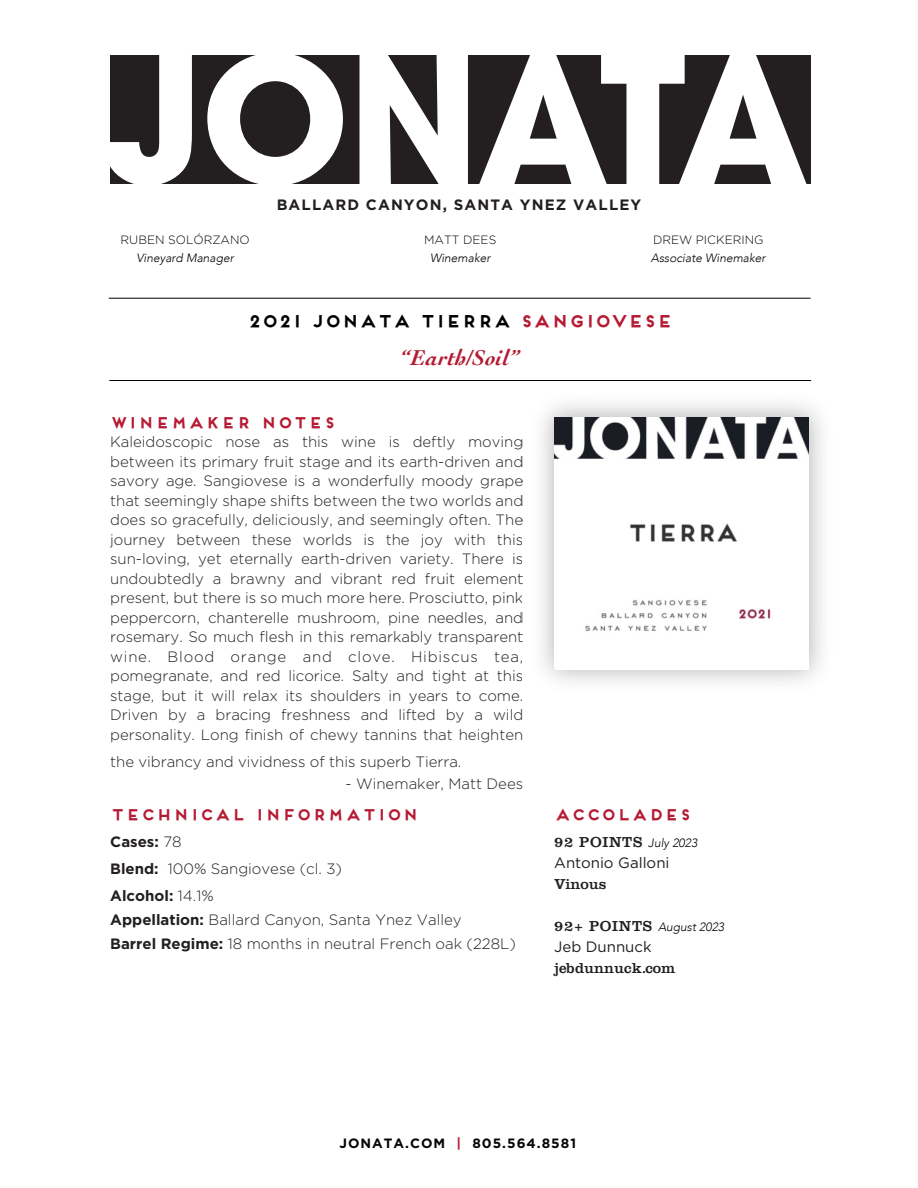
<style>
.page{position:relative;width:918px;height:1188px;background:#fff}
.page>*{position:absolute;margin:0;border:0;box-sizing:border-box;transform-origin:0 0}
.t1{font:italic 700 22.5px "Cochin";letter-spacing:.01em;color:#b51b33}
.t2{font:700 16.5px "Frontage";color:#000}
.t3{font:300 15px/19.5px "Gotham";letter-spacing:-.005em;color:#231f20}
.t4{font:700 15px "Frontage";letter-spacing:.05em;color:#b51b33}
.t5{font:700 15px "Gotham";letter-spacing:.075em;color:#231f20}
.t6{font:15px "Gotham";color:#231f20}
.t7{font:15px "Clarendon LT Std";color:#231f20}
.t8{font:15px "Clarendon LT Std";letter-spacing:.05em;color:#231f20}
.t9{font:700 13.5px "Gotham";letter-spacing:.075em;color:#050504}
.t10{font:italic 300 12px "Avenir";color:#000}
.t11{font:300 12px "Gotham";color:#000}
.s1{color:#b51b33}
.s2{font-weight:700}
.s3{font-family:"Avenir";font-weight:300;font-style:italic;font-size:12px;color:#000}
.s4{font-family:"Clarendon LT Std";font-weight:400;font-style:normal;font-size:15px;color:#231f20}
</style>
<div class="page">
<div style="left:110px;top:55px;width:701px;height:128px;background:#231f20"></div>
<svg style="left:110px;top:55px;width:82px;height:129px"></svg>
<svg style="left:207px;top:55px;width:136px;height:129px"></svg>
<svg style="left:360px;top:55px;width:108px;height:129px"></svg>
<svg style="left:479px;top:55px;width:328px;height:129px"></svg>
<hr style="left:109px;top:298px;width:702px;height:1px;background:#000">
<hr style="left:109px;top:380px;width:702px;height:1px;background:#000">
<img style="left:541px;top:403px;width:281px;height:279px">
<img style="left:555px;top:417px;width:254px;height:253px">
<p class="t11" style="left:121px;top:232px;width:131px">RUBEN SOLÓRZANO</p>
<p class="t10" style="left:137px;top:251px;width:99px">Vineyard Manager</p>
<p class="t5" style="left:277px;top:195px;width:366px">BALLARD CANYON, SANTA YNEZ VALLEY</p>
<p class="t11" style="left:424px;top:232px;width:74px">MATT DEES</p>
<p class="t10" style="left:430px;top:251px;width:62px">Winemaker</p>
<p class="t11" style="left:653px;top:232px;width:112px">DREW PICKERING</p>
<p class="t10" style="left:651px;top:251px;width:116px">Associate Winemaker</p>
<p class="t2" style="left:248px;top:311px;width:426px">2021 JONATA TIERRA <span class="s1">SANGIOVESE</span></p>
<h1 class="t1" style="left:400px;top:343px;width:121px">“Earth/Soil”</h1>
<p class="t4" style="left:110px;top:413px;width:226px">WINEMAKER NOTES</p>
<p class="t3" style="left:110px;top:432px;width:415px;text-align:justify">Kaleidoscopic nose as this wine is deftly moving between its primary fruit stage and its earth-driven and savory age. Sangiovese is a wonderfully moody grape that seemingly shape shifts between the two worlds and does so gracefully, deliciously, and seemingly often. The journey between these worlds is the joy with this sun-loving, yet eternally earth-driven variety. There is undoubtedly a brawny and vibrant red fruit element present, but there is so much more here. Prosciutto, pink peppercorn, chanterelle mushroom, pine needles, and rosemary. So much flesh in this remarkably transparent wine. Blood orange and clove. Hibiscus tea, pomegranate, and red licorice. Salty and tight at this stage, but it will relax its shoulders in years to come.<br>Driven by a bracing freshness and lifted by a wild personality. Long finish of chewy tannins that heighten</p>
<p class="t3" style="left:110px;top:751px;width:353px">the vibrancy and vividness of this superb Tierra.</p>
<p class="t3" style="left:346px;top:774px;width:179px">- Winemaker, Matt Dees</p>
<p class="t4" style="left:110px;top:806px;width:310px">TECHNICAL INFORMATION</p>
<p class="t3" style="left:110px;top:828px;width:233px;line-height:27px"><span class="s2">Cases:</span> 78<br><span class="s2">Blend:</span> 100% Sangiovese (cl. 3)<br><span class="s2">Alcohol:</span> 14.1%</p>
<p class="t3" style="left:110px;top:908px;width:407px;line-height:24px"><span class="s2">Appellation:</span> Ballard Canyon, Santa Ynez Valley<br><span class="s2">Barrel Regime:</span> 18 months in neutral French oak (228L)</p>
<p class="t4" style="left:554px;top:806px;width:138px">ACCOLADES</p>
<p class="t8" style="left:554px;top:834px;width:145px">92 POINTS <span class="s3">July 2023</span></p>
<p class="t6" style="left:554px;top:855px;width:117px">Antonio Galloni</p>
<p class="t7" style="left:554px;top:876px;width:54px">Vinous</p>
<p class="t10" style="left:554px;top:920px;width:171px"><span class="s4">92+ POINTS</span> August 2023</p>
<p class="t6" style="left:554px;top:939px;width:99px">Jeb Dunnuck</p>
<p class="t7" style="left:554px;top:960px;width:123px">jebdunnuck.com</p>
<p class="t9" style="left:339px;top:1134px;width:238px">JONATA.COM <span class="s1">|</span> 805.564.8581</p>
</div>
